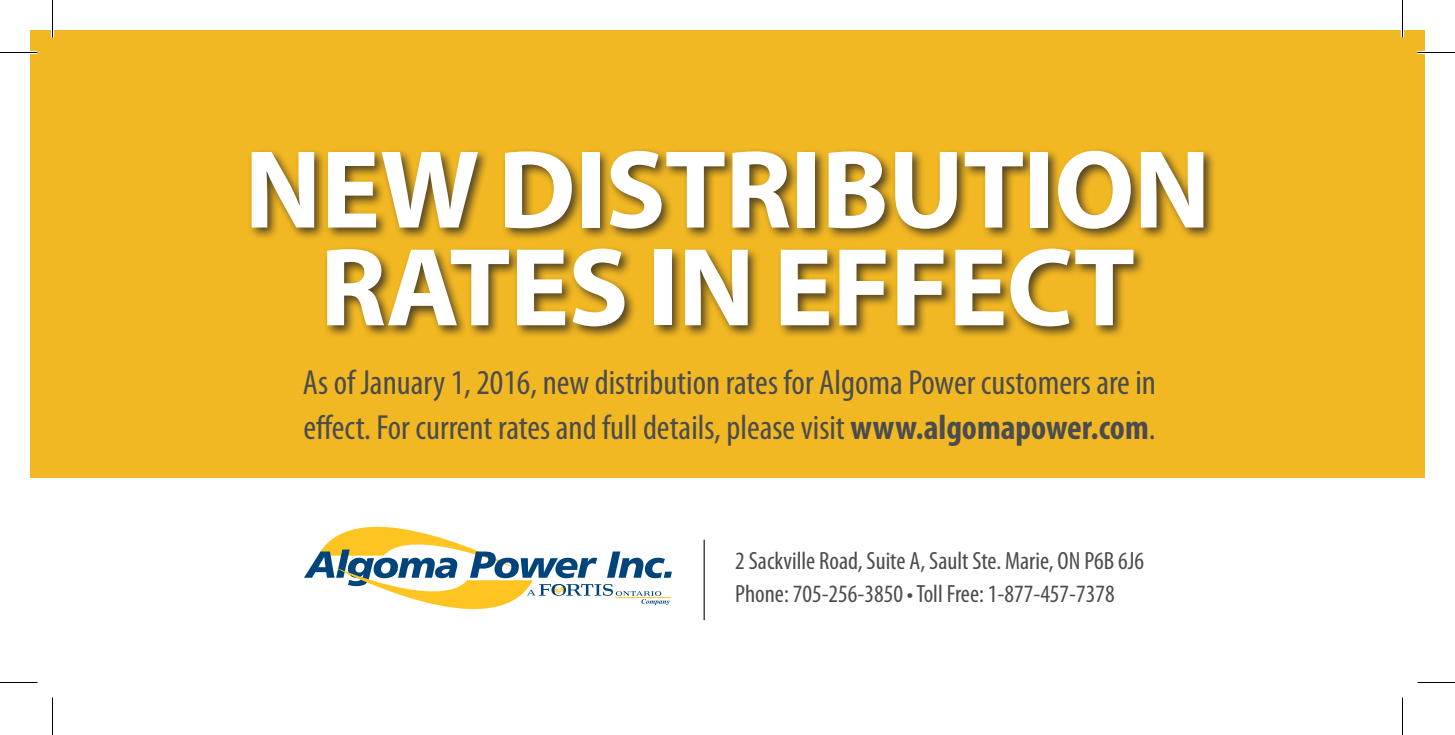
<style>
.page{position:relative;width:1455px;height:735px;background:#fff}
.page>*{position:absolute;margin:0;border:0;box-sizing:border-box;transform-origin:0 0}
.t1{font:700 112px/97.8px "Myriad Pro";letter-spacing:-.01em;color:#fff;text-align:center}
.t2{font:condensed 35px/45px "Myriad Pro";color:#4b4c4d}
.t3{font:condensed 25px/32.5px "Myriad Pro";color:#4b4c4d}
.s1{font-weight:700}
</style>
<div class="page">
<div style="left:30px;top:30px;width:1395px;height:447px;background:#f2b823"></div>
<hr style="left:704px;top:540px;width:1px;height:80px;background:#231f20">
<div style="left:247px;top:147px;width:969px;height:192px;background:#231f20;opacity:.76"></div>
<svg style="left:304px;top:526px;width:368px;height:84px"></svg>
<hr style="left:615px;top:597px;width:56px;height:1px;background:#fec422">
<hr style="left:0;top:51px;width:38px;height:3px;background:#fff">
<hr style="left:1418px;top:51px;width:37px;height:3px;background:#fff">
<hr style="left:51px;top:0;width:3px;height:38px;background:#fff">
<hr style="left:1401px;top:0;width:3px;height:38px;background:#fff">
<hr style="left:0;top:52px;width:38px;height:1px;background:#000">
<hr style="left:1418px;top:52px;width:37px;height:1px;background:#000">
<hr style="left:0;top:682px;width:38px;height:1px;background:#000">
<hr style="left:1418px;top:682px;width:37px;height:1px;background:#000">
<hr style="left:52px;top:0;width:1px;height:38px;background:#000">
<hr style="left:52px;top:698px;width:1px;height:37px;background:#000">
<hr style="left:1402px;top:0;width:1px;height:38px;background:#000">
<hr style="left:1402px;top:698px;width:1px;height:37px;background:#000">
<h1 class="t1" style="left:244px;top:142px;width:968px">NEW DISTRIBUTION<br>RATES IN EFFECT</h1>
<p class="t2" style="left:303px;top:361px;width:855px">As of January 1, 2016, new distribution rates for Algoma Power customers are in effect. For current rates and full details, please visit <span class="s1">www.algomapower.com</span>.</p>
<p class="t3" style="left:735px;top:545px;width:410px">2 Sackville Road, Suite A, Sault Ste. Marie, ON P6B 6J6<br>Phone: 705-256-3850 • Toll Free: 1-877-457-7378</p>
</div>
